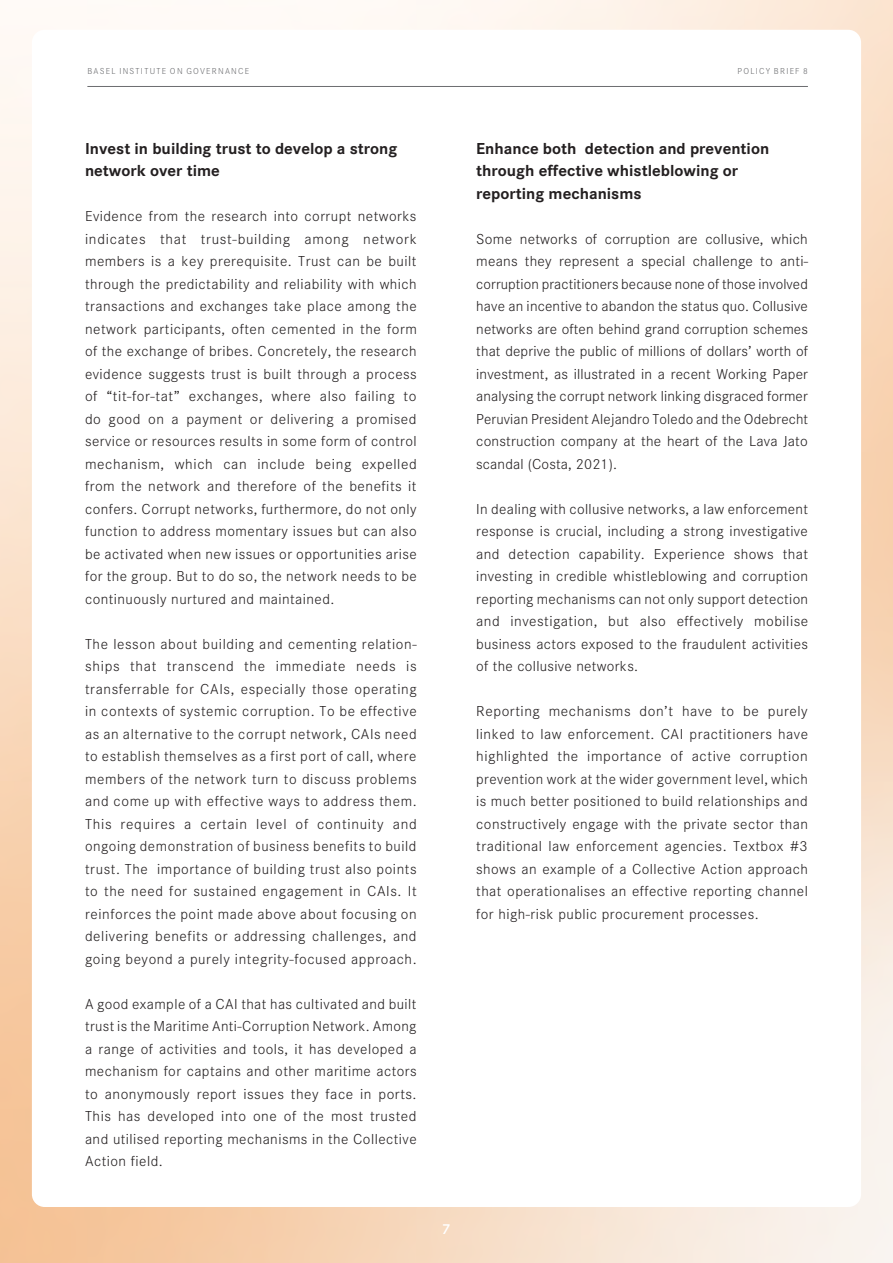
<style>
.page{position:relative;width:893px;height:1263px;background:#fff}
.page>*{position:absolute;margin:0;border:0;box-sizing:border-box;transform-origin:0 0}
.t1{font:700 16.5px/22.5px "Corporate S";color:#231f20}
.t2{font:300 15px/22.5px "Corporate S";letter-spacing:.03em;color:#231f20;text-align:justify}
.t3{font:300 15px/22.5px "Corporate S";letter-spacing:.03em;color:#231f20;text-align:justify;scale:1.04 1}
.t4{font:600 15px "Corporate S";color:#fff}
.t5{font:300 9px "Corporate S";letter-spacing:.14em;color:#6c6d70}
</style>
<div class="page">
<hr style="left:87px;top:86px;width:721px;height:1px;background:#6c6d70">
<p class="t5" style="left:87px;top:66px;width:163px">BASEL INSTITUTE ON GOVERNANCE</p>
<p class="t5" style="left:737px;top:66px;width:72px">POLICY BRIEF 8</p>
<p class="t1" style="left:85px;top:137px;width:314px">Invest in building trust to develop a strong network over time</p>
<p class="t2" style="left:85px;top:205px;width:333px">Evidence from the research into corrupt networks indicates that trust-building among network members is a key prerequisite. Trust can be built through the predictability and reliability with which transactions and exchanges take place among the network participants, often cemented in the form of the exchange of bribes. Concretely, the research evidence suggests trust is built through a process of “tit-for-tat” exchanges, where also failing to do good on a payment or delivering a promised service or resources results in some form of control mechanism, which can include being expelled from the network and therefore of the benefits it confers. Corrupt networks, furthermore, do not only function to address momentary issues but can also be activated when new issues or opportunities arise for the group. But to do so, the network needs to be continuously nurtured and maintained.</p>
<p class="t2" style="left:85px;top:633px;width:333px">The lesson about building and cementing relation&shy;ships that transcend the immediate needs is transferrable for CAIs, especially those operating in contexts of systemic corruption. To be effective as an alternative to the corrupt network, CAIs need to establish themselves as a first port of call, where members of the network turn to discuss problems and come up with effective ways to address them.<br>This requires a certain level of continuity and ongoing demonstration of business benefits to build trust. The importance of building trust also points to the need for sustained engagement in CAIs. It reinforces the point made above about focusing on delivering benefits or addressing challenges, and going beyond a purely integrity-focused approach.</p>
<p class="t2" style="left:85px;top:993px;width:333px">A good example of a CAI that has cultivated and built trust is the Maritime Anti-Corruption Network. Among a range of activities and tools, it has developed a mechanism for captains and other maritime actors to anonymously report issues they face in ports.<br>This has developed into one of the most trusted and utilised reporting mechanisms in the Collective Action field.</p>
<p class="t4" style="left:442px;top:1220px;width:10px">7</p>
<p class="t1" style="left:476px;top:137px;width:294px">Enhance both detection and prevention through effective whistleblowing or reporting mechanisms</p>
<p class="t3" style="left:476px;top:228px;width:321px">Some networks of corruption are collusive, which means they represent a special challenge to anti&shy;corruption practitioners because none of those involved have an incentive to abandon the status quo. Collusive networks are often behind grand corruption schemes that deprive the public of millions of dollars’ worth of investment, as illustrated in a recent Working Paper analysing the corrupt network linking disgraced former Peruvian President Alejandro Toledo and the Odebrecht construction company at the heart of the Lava Jato scandal (Costa, 2021).</p>
<p class="t2" style="left:476px;top:498px;width:333px">In dealing with collusive networks, a law enforcement response is crucial, including a strong investigative and detection capability. Experience shows that investing in credible whistleblowing and corruption reporting mechanisms can not only support detection and investigation, but also effectively mobilise business actors exposed to the fraudulent activities of the collusive networks.</p>
<p class="t3" style="left:476px;top:700px;width:321px">Reporting mechanisms don’t have to be purely linked to law enforcement. CAI practitioners have highlighted the importance of active corruption prevention work at the wider government level, which is much better positioned to build relationships and constructively engage with the private sector than traditional law enforcement agencies. Textbox #3 shows an example of a Collective Action approach that operationalises an effective reporting channel for high-risk public procurement processes.</p>
</div>
